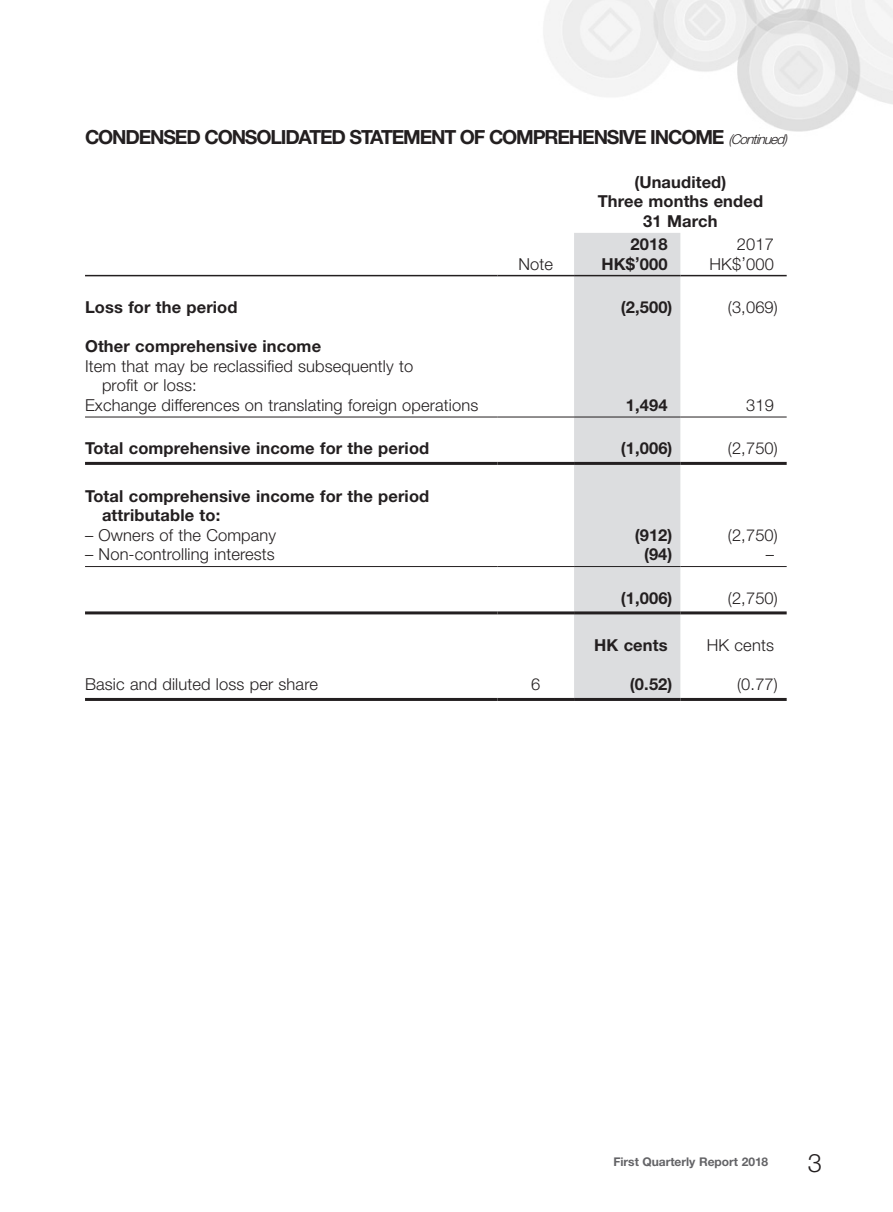
<style>
.page{position:relative;width:893px;height:1212px;background:#fff}
.page>*{position:absolute;margin:0;border:0;box-sizing:border-box;transform-origin:0 0}
.t1{font:300 25.5px "Helvetica Neue LT Std";color:#231f20}
.t2{font:700 19.5px "Helvetica Neue LT Std";letter-spacing:-.06em;color:#231f20}
.Body_Text{font:300 16.5px/19.5px "Helvetica Neue LT Std";letter-spacing:.01em;color:#231f20}
.Body_Text-2{font:700 16.5px/19.5px "Helvetica Neue LT Std";letter-spacing:.01em;color:#231f20}
.t3{font:700 12px "Helvetica Neue LT Std";color:#636366}
.s1{font-weight:300;font-style:italic;font-size:13.5px}
</style>
<div class="page">
<img style="left:544px;top:0;width:349px;height:132px">
<div style="left:574px;top:233px;width:106px;height:465px;background:#dcdddf"></div>
<hr style="left:85px;top:275px;width:412px;height:1px;background:#231f20">
<hr style="left:497px;top:275px;width:77px;height:1px;background:#231f20">
<hr style="left:574px;top:275px;width:106px;height:1px;background:#231f20">
<hr style="left:680px;top:275px;width:107px;height:1px;background:#231f20">
<hr style="left:85px;top:417px;width:412px;height:1px;background:#231f20">
<hr style="left:497px;top:417px;width:77px;height:1px;background:#231f20">
<hr style="left:574px;top:417px;width:106px;height:1px;background:#231f20">
<hr style="left:680px;top:417px;width:107px;height:1px;background:#231f20">
<hr style="left:85px;top:462px;width:412px;height:3px;background:#231f20">
<hr style="left:497px;top:462px;width:77px;height:3px;background:#231f20">
<hr style="left:574px;top:462px;width:106px;height:3px;background:#231f20">
<hr style="left:680px;top:462px;width:107px;height:3px;background:#231f20">
<hr style="left:85px;top:566px;width:412px;height:1px;background:#231f20">
<hr style="left:497px;top:566px;width:77px;height:1px;background:#231f20">
<hr style="left:574px;top:566px;width:106px;height:1px;background:#231f20">
<hr style="left:680px;top:566px;width:107px;height:1px;background:#231f20">
<hr style="left:85px;top:611px;width:412px;height:3px;background:#231f20">
<hr style="left:497px;top:611px;width:77px;height:3px;background:#231f20">
<hr style="left:574px;top:611px;width:106px;height:3px;background:#231f20">
<hr style="left:680px;top:611px;width:107px;height:3px;background:#231f20">
<hr style="left:85px;top:698px;width:412px;height:3px;background:#231f20">
<hr style="left:497px;top:698px;width:77px;height:3px;background:#231f20">
<hr style="left:574px;top:698px;width:106px;height:3px;background:#231f20">
<hr style="left:680px;top:698px;width:107px;height:3px;background:#231f20">
<p class="t2" style="left:85px;top:125px;width:705px">CONDENSED CONSOLIDATED STATEMENT OF COMPREHENSIVE INCOME <span class="s1">(Continued)</span></p>
<p class="Body_Text-2" style="left:634px;top:171px;width:94px">(Unaudited)</p>
<p class="Body_Text-2" style="left:598px;top:191px;width:167px">Three months ended</p>
<p class="Body_Text-2" style="left:643px;top:210px;width:76px">31 March</p>
<p class="Body_Text-2" style="left:630px;top:234px;width:39px">2018</p>
<p class="Body_Text" style="left:737px;top:234px;width:39px">2017</p>
<p class="Body_Text" style="left:518px;top:254px;width:36px">Note</p>
<p class="Body_Text-2" style="left:601px;top:254px;width:68px">HK$’000</p>
<p class="Body_Text" style="left:709px;top:254px;width:66px">HK$’000</p>
<p class="Body_Text-2" style="left:85px;top:297px;width:154px">Loss for the period</p>
<p class="Body_Text-2" style="left:621px;top:297px;width:53px">(2,500)</p>
<p class="Body_Text" style="left:728px;top:297px;width:52px">(3,069)</p>
<p class="Body_Text-2" style="left:85px;top:336px;width:238px">Other comprehensive income</p>
<p class="Body_Text" style="left:102px;top:356px;width:313px;text-indent:-17px">Item that may be reclassified subsequently to profit or loss:</p>
<p class="Body_Text" style="left:85px;top:395px;width:395px">Exchange differences on translating foreign operations</p>
<p class="Body_Text-2" style="left:626px;top:395px;width:43px">1,494</p>
<p class="Body_Text" style="left:746px;top:395px;width:29px">319</p>
<p class="Body_Text-2" style="left:85px;top:438px;width:346px">Total comprehensive income for the period</p>
<p class="Body_Text-2" style="left:621px;top:438px;width:53px">(1,006)</p>
<p class="Body_Text" style="left:728px;top:438px;width:52px">(2,750)</p>
<p class="Body_Text-2" style="left:102px;top:486px;width:329px;text-indent:-17px">Total comprehensive income for the period attributable to:</p>
<p class="Body_Text" style="left:85px;top:525px;width:193px">– Owners of the Company</p>
<p class="Body_Text-2" style="left:635px;top:525px;width:39px">(912)</p>
<p class="Body_Text" style="left:728px;top:525px;width:52px">(2,750)</p>
<p class="Body_Text" style="left:85px;top:544px;width:191px">– Non-controlling interests</p>
<p class="Body_Text-2" style="left:644px;top:544px;width:30px">(94)</p>
<p class="Body_Text" style="left:766px;top:544px;width:10px">–</p>
<p class="Body_Text-2" style="left:621px;top:588px;width:53px">(1,006)</p>
<p class="Body_Text" style="left:728px;top:588px;width:52px">(2,750)</p>
<p class="Body_Text-2" style="left:594px;top:635px;width:75px">HK cents</p>
<p class="Body_Text" style="left:707px;top:635px;width:69px">HK cents</p>
<p class="Body_Text" style="left:85px;top:674px;width:234px">Basic and diluted loss per share</p>
<p class="Body_Text" style="left:531px;top:674px;width:11px">6</p>
<p class="Body_Text-2" style="left:630px;top:674px;width:44px">(0.52)</p>
<p class="Body_Text" style="left:737px;top:674px;width:42px">(0.77)</p>
<p class="t3" style="left:613px;top:1154px;width:156px">First Quarterly Report 2018</p>
<p class="t1" style="left:808px;top:1147px;width:16px">3</p>
</div>
